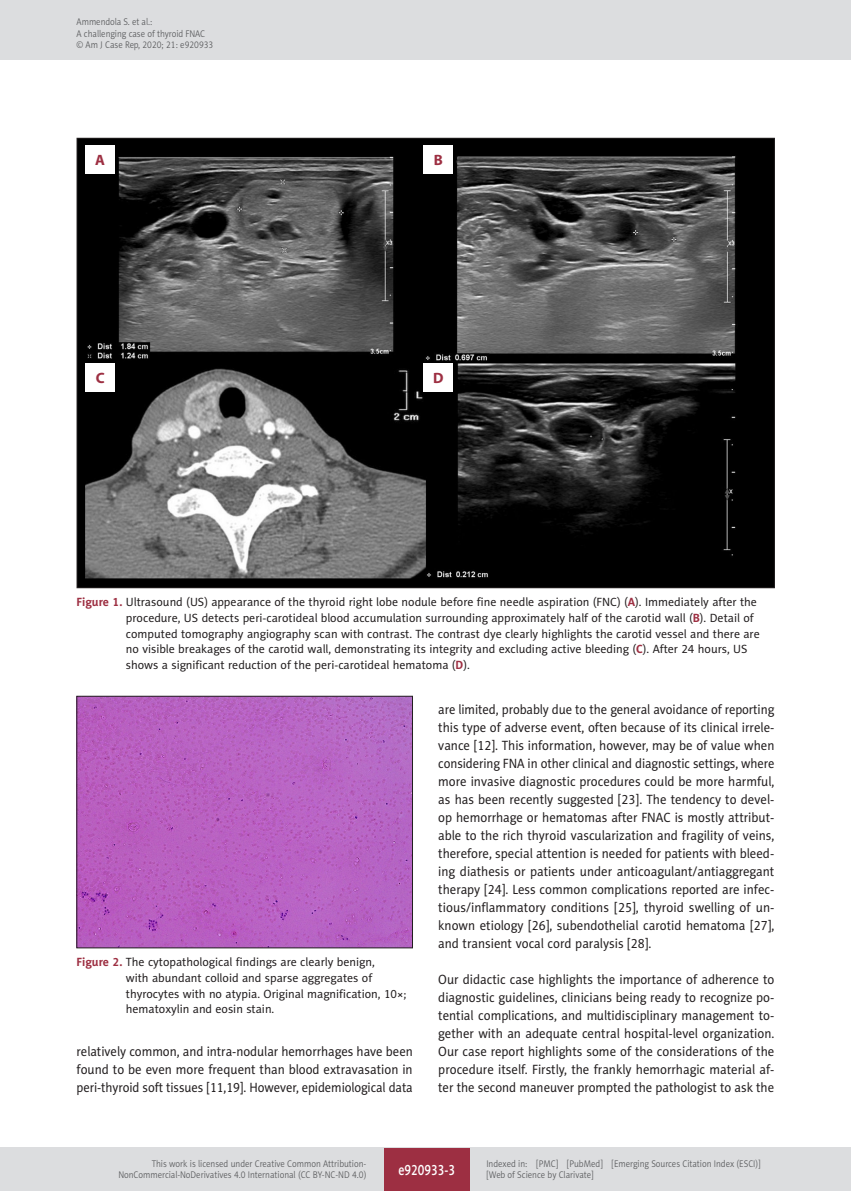
<style>
.page{position:relative;width:851px;height:1191px;background:#fff}
.page>*{position:absolute;margin:0;border:0;box-sizing:border-box;transform-origin:0 0}
.AJCR_e-PAGINA{font:15px "Naomi Sans EFN Medium";color:#fff;scale:.8 1}
.t1{font:700 15px "Myriad Pro";color:#9d2f42}
.AJCR_Body{font:13.5px/18px "Naomi Sans EFN";color:#231f20;text-align:justify;scale:.94 1}
.AJCR_Body-2{font:13.5px/18px "Naomi Sans EFN";color:#231f20;text-align:justify;scale:.95 1}
.AJCR_Rycina_tytul{font:12px/15.8px "Naomi Sans EFN";color:#231f20}
.AJCR_pagina_zywa{font:9.75px/11.2px "Naomi Sans EFN Light";color:#57585a;scale:.9 1}
.AJCR_pagina_sygnatur{font:9.75px "Naomi Sans EFN Light";color:#57585a;scale:.9 1}
.s1{font-weight:700;color:#9d2f42}
</style>
<div class="page">
<img style="left:79px;top:140px;width:693px;height:446px">
<div style="left:85px;top:146px;width:30px;height:28px;background:#fff"></div>
<div style="left:423px;top:146px;width:30px;height:28px;background:#fff"></div>
<div style="left:423px;top:363px;width:30px;height:28px;background:#fff"></div>
<div style="left:85px;top:363px;width:30px;height:28px;background:#fff"></div>
<img style="left:79px;top:698px;width:331px;height:248px">
<div style="left:77px;top:696px;width:335px;height:252px;border:1px solid #231f20"></div>
<div style="left:0;top:0;width:850px;height:60px;background:#dcdddf"></div>
<div style="left:0;top:1148px;width:850px;height:43px;background:#dcdddf"></div>
<div style="left:384px;top:1147px;width:85px;height:43px;background:#9d2f42"></div>
<p class="AJCR_pagina_zywa" style="left:77px;top:16px;width:144px">Ammendola S. et al.:<br>A challenging case of thyroid FNAC</p>
<p class="AJCR_pagina_sygnatur" style="left:77px;top:39px;width:153px">© Am J Case Rep, 2020; 21: e920933</p>
<p class="t1" style="left:95px;top:151px;width:11px">A</p>
<p class="t1" style="left:433px;top:151px;width:11px">B</p>
<p class="t1" style="left:96px;top:368px;width:10px">C</p>
<p class="t1" style="left:433px;top:368px;width:12px">D</p>
<p class="AJCR_Rycina_tytul" style="left:126px;top:594px;width:635px;text-indent:-49px"><span class="s1">Figure 1.</span> Ultrasound (US) appearance of the thyroid right lobe nodule before fine needle aspiration (FNC) (<span class="s1">A</span>). Immediately after the procedure, US detects peri-carotideal blood accumulation surrounding approximately half of the carotid wall (<span class="s1">B</span>). Detail of computed tomography angiography scan with contrast. The contrast dye clearly highlights the carotid vessel and there are no visible breakages of the carotid wall, demonstrating its integrity and excluding active bleeding (<span class="s1">C</span>). After 24 hours, US shows a significant reduction of the peri-carotideal hematoma (<span class="s1">D</span>).</p>
<p class="AJCR_Rycina_tytul" style="left:126px;top:954px;width:282px;text-indent:-49px"><span class="s1">Figure 2.</span> The cytopathological findings are clearly benign,<br>with abundant colloid and sparse aggregates of thyrocytes with no atypia. Original magnification, 10×; hematoxylin and eosin stain.</p>
<p class="AJCR_Body" style="left:77px;top:1042px;width:359px">relatively common, and intra-nodular hemorrhages have been found to be even more frequent than blood extravasation in peri-thyroid soft tissues [11,19]. However, epidemiological data</p>
<p class="AJCR_Body" style="left:438px;top:700px;width:359px">are limited, probably due to the general avoidance of reporting this type of adverse event, often because of its clinical irrele&shy;vance [12]. This information, however, may be of value when considering FNA in other clinical and diagnostic settings, where more invasive diagnostic procedures could be more harmful, as has been recently suggested [23]. The tendency to devel&shy;op hemorrhage or hematomas after FNAC is mostly attribut&shy;able to the rich thyroid vascularization and fragility of veins, therefore, special attention is needed for patients with bleed&shy;ing diathesis or patients under anticoagulant/antiaggregant therapy [24]. Less common complications reported are infec&shy;tious/inflammatory conditions [25], thyroid swelling of un&shy;known etiology [26], subendothelial carotid hematoma [27], and transient vocal cord paralysis [28].</p>
<p class="AJCR_Body-2" style="left:438px;top:970px;width:355px">Our didactic case highlights the importance of adherence to diagnostic guidelines, clinicians being ready to recognize po&shy;tential complications, and multidisciplinary management to&shy;gether with an adequate central hospital-level organization.<br>Our case report highlights some of the considerations of the procedure itself. Firstly, the frankly hemorrhagic material af&shy;ter the second maneuver prompted the pathologist to ask the</p>
<p class="AJCR_pagina_zywa" style="left:118px;top:1158px;width:277px;text-align:right">This work is licensed under Creative Common Attribution-<br>NonCommercial-NoDerivatives 4.0 International (CC BY-NC-ND 4.0)</p>
<p class="AJCR_e-PAGINA" style="left:398px;top:1160px;width:72px">e920933-3</p>
<p class="AJCR_pagina_zywa" style="left:486px;top:1158px;width:306px">Indexed in: [PMC] [PubMed] [Emerging Sources Citation Index (ESCI)] [Web of Science by Clarivate]</p>
</div>
